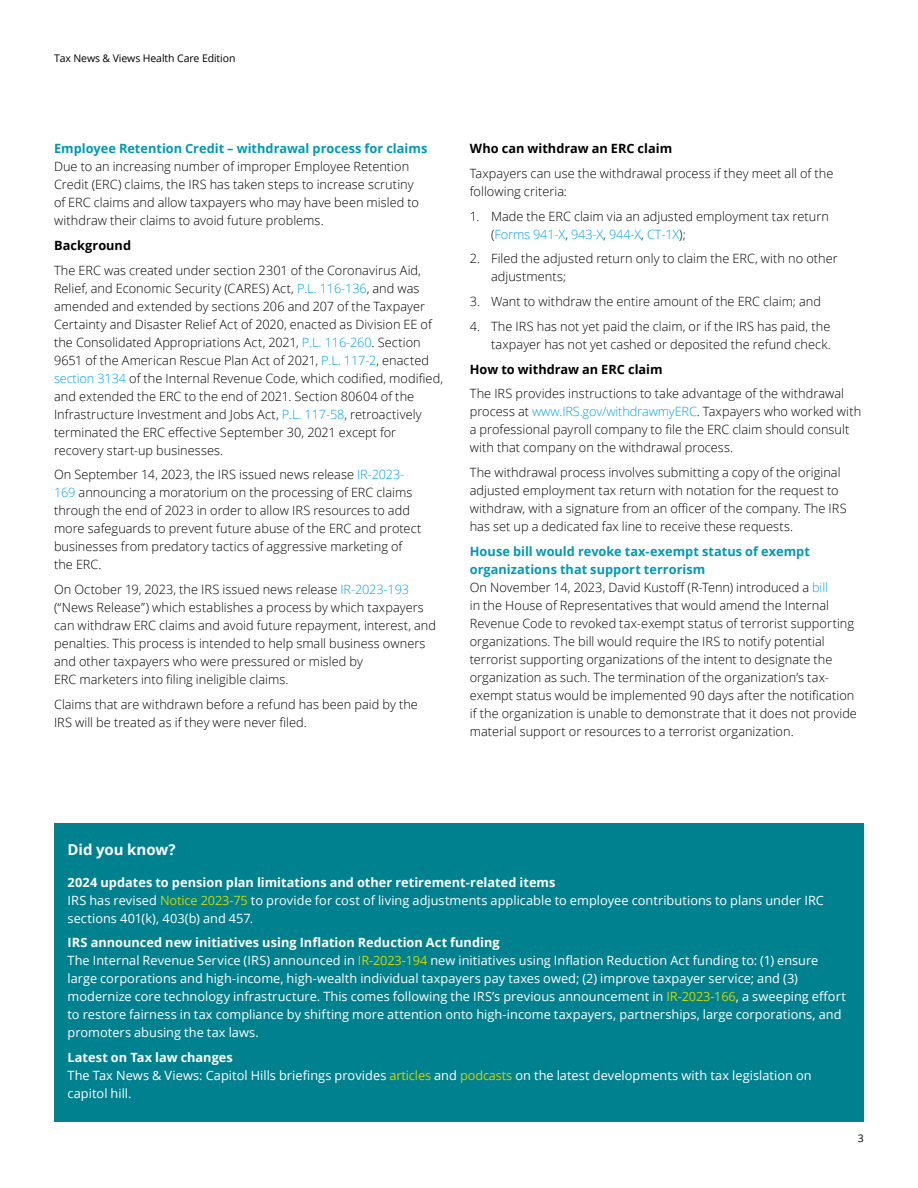
<style>
.page{position:relative;width:918px;height:1188px;background:#fff}
.page>*{position:absolute;margin:0;border:0;box-sizing:border-box;transform-origin:0 0}
.t1{font:700 15px "Open Sans";letter-spacing:-.005em;color:#fff}
.t2{font:300 12.75px/18px "Open Sans";letter-spacing:.005em;color:#000}
.t3{font:12.75px/18px "Open Sans";letter-spacing:.005em;color:#fff}
.t4{font:700 12.75px "Open Sans";color:#000}
.t5{font:700 12.75px "Open Sans";color:#0099b3}
.t6{font:10.5px "Open Sans";letter-spacing:-.01em;color:#000}
.s1{color:#00a3e2}
.s2{font-weight:700;color:#0099b3}
.s3{font-weight:700}
.s4{color:#ccd500}
</style>
<div class="page">
<div style="left:54px;top:824px;width:810px;height:298px;background:#008190"></div>
<p class="t6" style="left:54px;top:51px;width:183px">Tax News &amp; Views Health Care Edition</p>
<p class="t5" style="left:54px;top:139px;width:375px">Employee Retention Credit – withdrawal process for claims</p>
<p class="t2" style="left:54px;top:157px;width:367px">Due to an increasing number of improper Employee Retention Credit (ERC) claims, the IRS has taken steps to increase scrutiny of ERC claims and allow taxpayers who may have been misled to withdraw their claims to avoid future problems.</p>
<p class="t4" style="left:54px;top:236px;width:79px">Background</p>
<p class="t2" style="left:54px;top:261px;width:391px">The ERC was created under section 2301 of the Coronavirus Aid, Relief, and Economic Security (CARES) Act, <span class="s1">P.L. 116-136</span>, and was amended and extended by sections 206 and 207 of the Taxpayer Certainty and Disaster Relief Act of 2020, enacted as Division EE of the Consolidated Appropriations Act, 2021, <span class="s1">P.L. 116-260</span>. Section 9651 of the American Rescue Plan Act of 2021, <span class="s1">P.L. 117-2</span>, enacted <span class="s1">section 3134</span> of the Internal Revenue Code, which codified, modified, and extended the ERC to the end of 2021. Section 80604 of the Infrastructure Investment and Jobs Act, <span class="s1">P.L. 117-58</span>, retroactively terminated the ERC effective September 30, 2021 except for recovery start-up businesses.</p>
<p class="t2" style="left:54px;top:465px;width:369px">On September 14, 2023, the IRS issued news release <span class="s1">IR-2023- 169</span> announcing a moratorium on the processing of ERC claims through the end of 2023 in order to allow IRS resources to add more safeguards to prevent future abuse of the ERC and protect businesses from predatory tactics of aggressive marketing of the ERC.</p>
<p class="t2" style="left:54px;top:580px;width:384px">On October 19, 2023, the IRS issued news release <span class="s1">IR-2023-193 </span>(“News Release”) which establishes a process by which taxpayers can withdraw ERC claims and avoid future repayment, interest, and penalties. This process is intended to help small business owners and other taxpayers who were pressured or misled by<br>ERC marketers into filing ineligible claims.</p>
<p class="t2" style="left:54px;top:695px;width:365px">Claims that are withdrawn before a refund has been paid by the<br>IRS will be treated as if they were never filed.</p>
<p class="t4" style="left:470px;top:139px;width:204px">Who can withdraw an ERC claim</p>
<p class="t2" style="left:470px;top:164px;width:365px">Taxpayers can use the withdrawal process if they meet all of the following criteria:</p>
<p class="t2" style="left:491px;top:207px;width:339px;text-indent:-21px">1. Made the ERC claim via an adjusted employment tax return (<span class="s1">Forms 941-X</span>, <span class="s1">943-X</span>, <span class="s1">944-X</span>, <span class="s1">CT-1X</span>);</p>
<p class="t2" style="left:491px;top:249px;width:348px;text-indent:-21px">2. Filed the adjusted return only to claim the ERC, with no other adjustments;</p>
<p class="t2" style="left:470px;top:292px;width:353px">3. Want to withdraw the entire amount of the ERC claim; and</p>
<p class="t2" style="left:470px;top:317px;width:363px;text-align:right">4. The IRS has not yet paid the claim, or if the IRS has paid, the taxpayer has not yet cashed or deposited the refund check.</p>
<p class="t4" style="left:470px;top:360px;width:194px">How to withdraw an ERC claim</p>
<p class="t2" style="left:470px;top:384px;width:393px">The IRS provides instructions to take advantage of the withdrawal process at <span class="s1">www.IRS.gov/withdrawmyERC</span>. Taxpayers who worked with a professional payroll company to file the ERC claim should consult with that company on the withdrawal process.</p>
<p class="t2" style="left:470px;top:463px;width:378px">The withdrawal process involves submitting a copy of the original adjusted employment tax return with notation for the request to withdraw, with a signature from an officer of the company. The IRS has set up a dedicated fax line to receive these requests.</p>
<p class="t2" style="left:470px;top:542px;width:389px"><span class="s2">House bill would revoke tax-exempt status of exempt organizations that support terrorism<br></span>On November 14, 2023, David Kustoff (R-Tenn) introduced a <span class="s1">bill<br></span>in the House of Representatives that would amend the Internal Revenue Code to revoked tax-exempt status of terrorist supporting organizations. The bill would require the IRS to notify potential terrorist supporting organizations of the intent to designate the organization as such. The termination of the organization’s tax&shy;exempt status would be implemented 90 days after the notification if the organization is unable to demonstrate that it does not provide material support or resources to a terrorist organization.</p>
<p class="t1" style="left:68px;top:839px;width:110px">Did you know?</p>
<p class="t3" style="left:68px;top:873px;width:758px"><span class="s3">2024 updates to pension plan limitations and other retirement-related items<br></span>IRS has revised <span class="s4">Notice 2023-75</span> to provide for cost of living adjustments applicable to employee contributions to plans under IRC sections 401(k), 403(b) and 457.</p>
<p class="t3" style="left:68px;top:933px;width:780px"><span class="s3">IRS announced new initiatives using Inflation Reduction Act funding<br></span>The Internal Revenue Service (IRS) announced in <span class="s4">IR-2023-194</span> new initiatives using Inflation Reduction Act funding to: (1) ensure large corporations and high-income, high-wealth individual taxpayers pay taxes owed; (2) improve taxpayer service; and (3) modernize core technology infrastructure. This comes following the IRS’s previous announcement in <span class="s4">IR-2023-166</span>, a sweeping effort to restore fairness in tax compliance by shifting more attention onto high-income taxpayers, partnerships, large corporations, and promoters abusing the tax laws.</p>
<p class="t3" style="left:68px;top:1048px;width:746px"><span class="s3">Latest on Tax law changes<br></span>The Tax News &amp; Views: Capitol Hills briefings provides <span class="s4">articles</span> and <span class="s4">podcasts</span> on the latest developments with tax legislation on capitol hill.</p>
<p class="t6" style="left:858px;top:1131px;width:8px">3</p>
</div>
